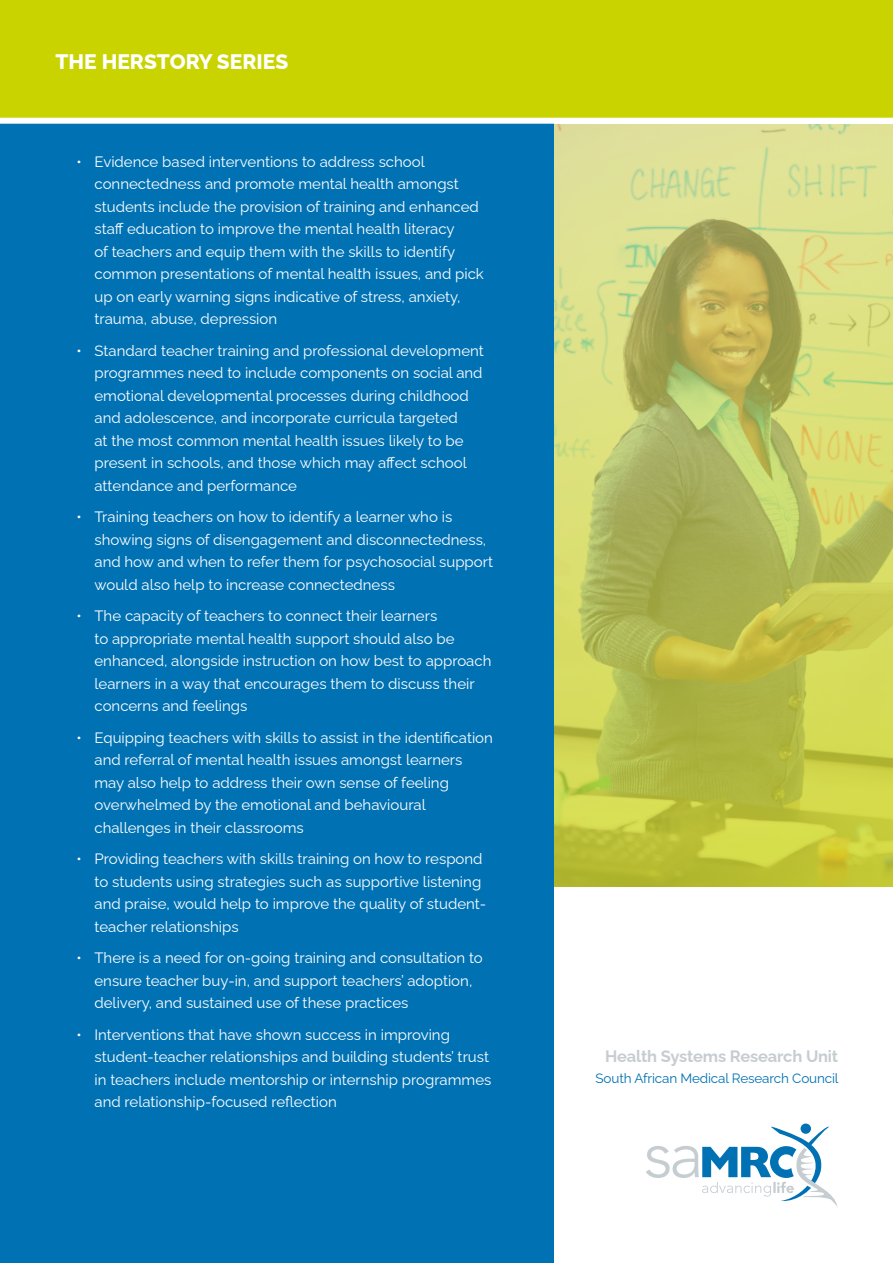
<style>
.page{position:relative;width:893px;height:1263px;background:#fff}
.page>*{position:absolute;margin:0;border:0;box-sizing:border-box;transform-origin:0 0}
.t1{font:800 21px "Raleway";color:#fff}
.t2{font:700 16.5px "Raleway";letter-spacing:-.01em;color:#c6cdd1}
.t3{font:15px/22.5px "Raleway";color:#fff}
.t4{font:13.5px "Raleway";letter-spacing:-.01em;color:#0072b4}
</style>
<div class="page">
<svg style="left:553px;top:124px;width:340px;height:762px;background:#c2c764"></svg>
<div style="left:0;top:124px;width:553px;height:1139px;background:#0072b4"></div>
<svg style="left:646px;top:1125px;width:191px;height:81px"></svg>
<div style="left:800px;top:1123px;width:11px;height:11px;background:#0072b4;border-radius:50%"></div>
<div style="left:0;top:0;width:893px;height:117px;background:#c8d300"></div>
<h1 class="t1" style="left:56px;top:45px;width:234px">THE HERSTORY SERIES</h1>
<p class="t3" style="left:94px;top:148px;width:391px;text-indent:-18px">• Evidence based interventions to address school connectedness and promote mental health amongst students include the provision of training and enhanced staff education to improve the mental health literacy<br>of teachers and equip them with the skills to identify common presentations of mental health issues, and pick up on early warning signs indicative of stress, anxiety, trauma, abuse, depression</p>
<p class="t3" style="left:94px;top:337px;width:391px;text-indent:-18px">• Standard teacher training and professional development programmes need to include components on social and emotional developmental processes during childhood and adolescence, and incorporate curricula targeted<br>at the most common mental health issues likely to be present in schools, and those which may affect school attendance and performance</p>
<p class="t3" style="left:94px;top:504px;width:400px;text-indent:-18px">• Training teachers on how to identify a learner who is showing signs of disengagement and disconnectedness, and how and when to refer them for psychosocial support would also help to increase connectedness</p>
<p class="t3" style="left:94px;top:603px;width:398px;text-indent:-18px">• The capacity of teachers to connect their learners<br>to appropriate mental health support should also be enhanced, alongside instruction on how best to approach learners in a way that encourages them to discuss their concerns and feelings</p>
<p class="t3" style="left:94px;top:724px;width:400px;text-indent:-18px">• Equipping teachers with skills to assist in the identification and referral of mental health issues amongst learners may also help to address their own sense of feeling overwhelmed by the emotional and behavioural challenges in their classrooms</p>
<p class="t3" style="left:94px;top:846px;width:393px;text-indent:-18px">• Providing teachers with skills training on how to respond to students using strategies such as supportive listening and praise, would help to improve the quality of student&shy;teacher relationships</p>
<p class="t3" style="left:94px;top:945px;width:390px;text-indent:-18px">• There is a need for on-going training and consultation to ensure teacher buy-in, and support teachers’ adoption, delivery, and sustained use of these practices</p>
<p class="t3" style="left:94px;top:1021px;width:398px;text-indent:-18px">• Interventions that have shown success in improving student-teacher relationships and building students’ trust in teachers include mentorship or internship programmes and relationship-focused reflection</p>
<p class="t2" style="left:605px;top:1043px;width:235px">Health Systems Research Unit</p>
<p class="t4" style="left:596px;top:1067px;width:245px">South African Medical Research Council</p>
</div>
